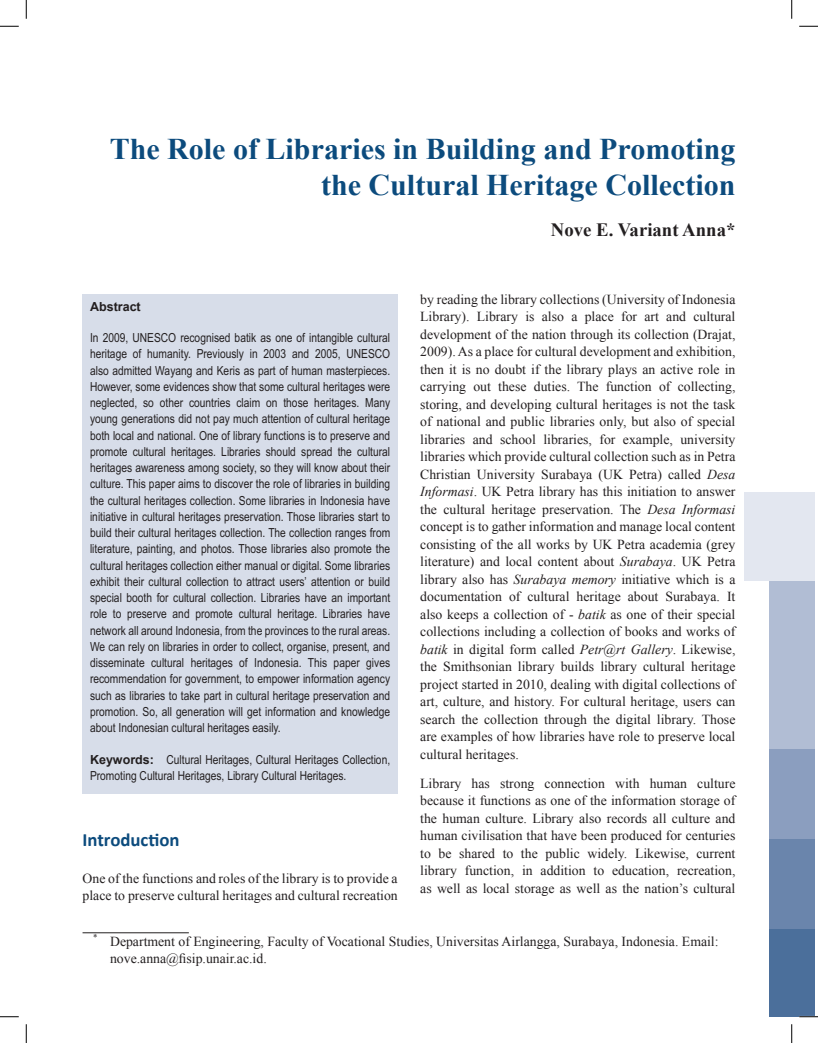
<style>
.page{position:relative;width:818px;height:1043px;background:#fff}
.page>*{position:absolute;margin:0;border:0;box-sizing:border-box;transform-origin:0 0}
.Ch_Head{font:700 30px/36px "Times New Roman";color:#0c4b7d;text-align:right}
.Author{font:700 18.75px "Times New Roman";color:#231f20}
.heading_1{font:700 18.75px "Calibri";color:#0c4b7d}
.body_text{font:13.75px/17.5px "Times New Roman";color:#231f20;text-align:justify}
.footnote{font:13.75px/17.5px "Times New Roman";color:#231f20}
.Abstract_Text{font:12.5px/16.2px "Arial Narrow";color:#231f20;text-align:justify}
.Abstract_Head{font:700 12.5px "Arial";color:#231f20}
.s1{font-style:italic}
.s2{font-family:"Arial";font-weight:700}
</style>
<div class="page">
<div style="left:768px;top:572px;width:46px;height:88px;background:#b1bdd4"></div>
<div style="left:744px;top:492px;width:70px;height:88px;background:#e3e7f0"></div>
<div style="left:768px;top:928px;width:46px;height:88px;background:#4b6f9b"></div>
<div style="left:768px;top:838px;width:46px;height:90px;background:#6a85ac"></div>
<div style="left:768px;top:748px;width:46px;height:91px;background:#8b9ebf"></div>
<div style="left:768px;top:660px;width:46px;height:89px;background:#b1bdd4"></div>
<div style="left:82px;top:294px;width:316px;height:499px;background:#d7dde9"></div>
<hr style="left:82px;top:932px;width:107px;height:1px;background:#231f20">
<svg style="left:0;top:25px;width:19px;height:2px"></svg>
<svg style="left:799px;top:25px;width:19px;height:2px"></svg>
<svg style="left:0;top:1016px;width:19px;height:1px"></svg>
<svg style="left:799px;top:1015px;width:19px;height:2px"></svg>
<svg style="left:25px;top:0;width:2px;height:19px"></svg>
<svg style="left:25px;top:1024px;width:2px;height:18px"></svg>
<svg style="left:791px;top:0;width:1px;height:19px"></svg>
<svg style="left:791px;top:1024px;width:1px;height:18px"></svg>
<p class="Ch_Head" style="left:110px;top:130px;width:627px">The Role of Libraries in Building and Promoting the Cultural Heritage Collection</p>
<p class="Author" style="left:551px;top:216px;width:186px">Nove E. Variant Anna*</p>
<p class="body_text" style="left:420px;top:290px;width:317px">by reading the library collections (University of Indonesia Library). Library is also a place for art and cultural development of the nation through its collection (Drajat, 2009). As a place for cultural development and exhibition, then it is no doubt if the library plays an active role in carrying out these duties. The function of collecting, storing, and developing cultural heritages is not the task of national and public libraries only, but also of special libraries and school libraries, for example, university libraries which provide cultural collection such as in Petra Christian University Surabaya (UK Petra) called <span class="s1">Desa Informasi</span>. UK Petra library has this initiation to answer the cultural heritage preservation. The <span class="s1">Desa Informasi </span>concept is to gather information and manage local content consisting of the all works by UK Petra academia (grey literature) and local content about <span class="s1">Surabaya</span>. UK Petra library also has <span class="s1">Surabaya memory</span> initiative which is a documentation of cultural heritage about Surabaya. It also keeps a collection of - <span class="s1">batik</span> as one of their special collections including a collection of books and works of <span class="s1">batik</span> in digital form called <span class="s1">Petr@rt Gallery</span>. Likewise, the Smithsonian library builds library cultural heritage project started in 2010, dealing with digital collections of art, culture, and history. For cultural heritage, users can search the collection through the digital library. Those are examples of how libraries have role to preserve local cultural heritages.</p>
<p class="body_text" style="left:420px;top:774px;width:317px">Library has strong connection with human culture because it functions as one of the information storage of the human culture. Library also records all culture and human civilisation that have been produced for centuries to be shared to the public widely. Likewise, current library function, in addition to education, recreation, as well as local storage as well as the nation’s cultural</p>
<p class="Abstract_Head" style="left:90px;top:298px;width:52px">Abstract</p>
<p class="Abstract_Text" style="left:90px;top:329px;width:302px">In 2009, UNESCO recognised batik as one of intangible cultural heritage of humanity. Previously in 2003 and 2005, UNESCO also admitted Wayang and Keris as part of human masterpieces.<br>However, some evidences show that some cultural heritages were neglected, so other countries claim on those heritages. Many young generations did not pay much attention of cultural heritage both local and national. One of library functions is to preserve and promote cultural heritages. Libraries should spread the cultural heritages awareness among society, so they will know about their culture. This paper aims to discover the role of libraries in building the cultural heritages collection. Some libraries in Indonesia have initiative in cultural heritages preservation. Those libraries start to build their cultural heritages collection. The collection ranges from literature, painting, and photos. Those libraries also promote the cultural heritages collection either manual or digital. Some libraries exhibit their cultural collection to attract users’ attention or build special booth for cultural collection. Libraries have an important role to preserve and promote cultural heritage. Libraries have network all around Indonesia, from the provinces to the rural areas.<br>We can rely on libraries in order to collect, organise, present, and disseminate cultural heritages of Indonesia. This paper gives recommendation for government, to empower information agency such as libraries to take part in cultural heritage preservation and promotion. So, all generation will get information and knowledge about Indonesian cultural heritages easily.</p>
<p class="Abstract_Text" style="left:90px;top:751px;width:301px"><span class="s2">Keywords:</span> Cultural Heritages, Cultural Heritages Collection,<br>Promoting Cultural Heritages, Library Cultural Heritages.</p>
<p class="heading_1" style="left:82px;top:828px;width:99px">Introduction</p>
<p class="body_text" style="left:82px;top:869px;width:317px">One of the functions and roles of the library is to provide a place to preserve cultural heritages and cultural recreation</p>
<p class="footnote" style="left:110px;top:932px;width:610px;text-indent:-17px"><sup>*</sup> Department of Engineering, Faculty of Vocational Studies, Universitas Airlangga, Surabaya, Indonesia. Email: nove.anna@fisip.unair.ac.id.</p>
</div>
